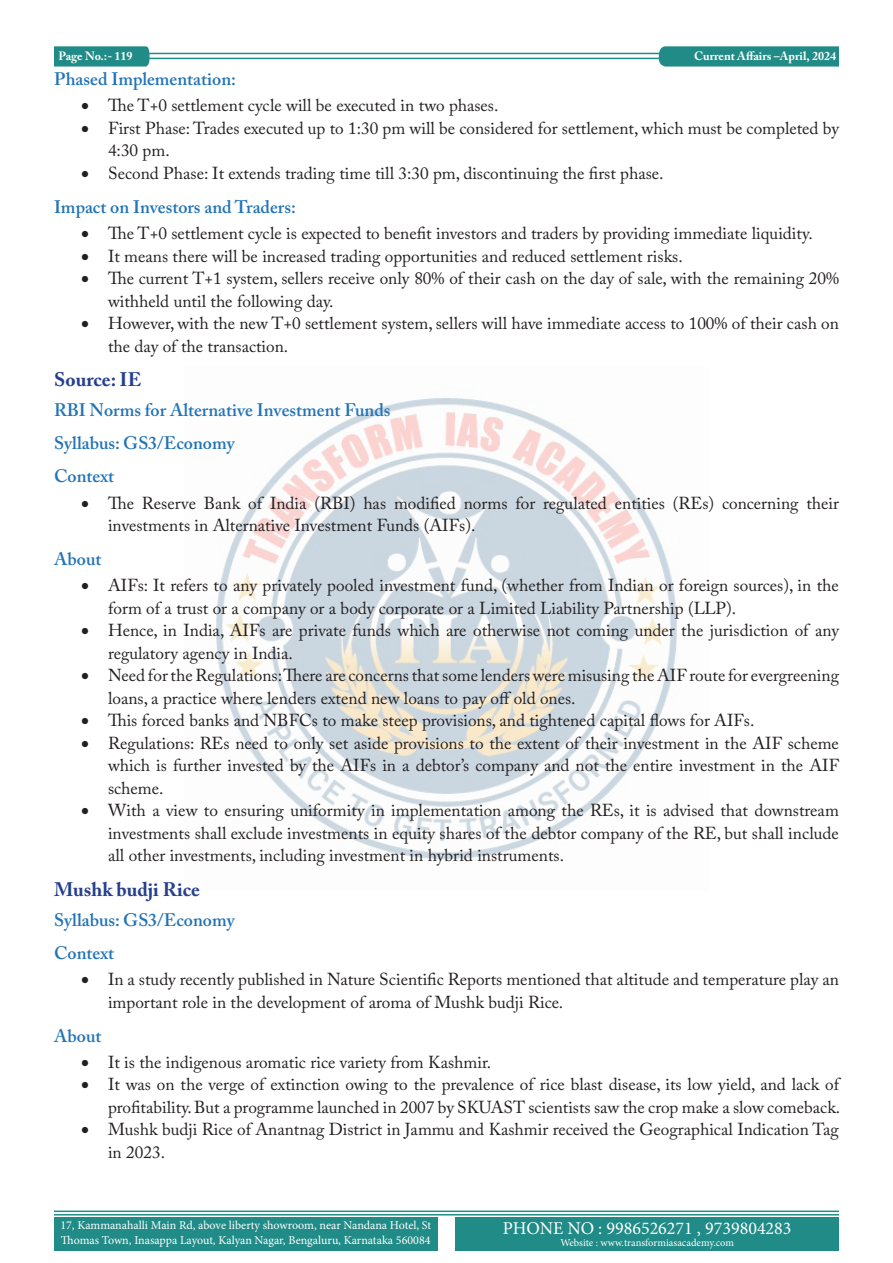
<style>
.page{position:relative;width:893px;height:1263px;background:#fff}
.page>*{position:absolute;margin:0;border:0;box-sizing:border-box;transform-origin:0 0}
.Main_Heading{font:700 19.5px "Adobe Caslon Pro";color:#253f8e}
.Sub_heading{font:600 18px "Adobe Caslon Pro";color:#2374b6}
.t1{font:18px "Minion Pro";color:#fff}
.t2{font:17.25px/22.5px "Adobe Caslon Pro";color:#231f20}
.t3{font:12px/14.4px "Minion Pro";letter-spacing:-.005em;color:#fff}
.t4{font:700 12px "Adobe Caslon Pro";color:#fff}
.t5{font:10.5px "Minion Pro";color:#fff}
</style>
<div class="page">
<hr style="left:148px;top:53px;width:691px;height:1px;background:#208b87">
<hr style="left:148px;top:58px;width:690px;height:1px;background:#208b87">
<svg style="left:54px;top:46px;width:96px;height:21px;background:#2a908c"></svg>
<svg style="left:659px;top:46px;width:180px;height:21px;background:#29908c"></svg>
<hr style="left:54px;top:1210px;width:785px;height:2px;background:#208b87">
<hr style="left:54px;top:1214px;width:785px;height:1px;background:#208b87">
<div style="left:54px;top:1217px;width:383px;height:34px;background:#208b87"></div>
<div style="left:455px;top:1217px;width:384px;height:34px;background:#208b87"></div>
<img style="left:216px;top:398px;width:461px;height:461px">
<p class="t4" style="left:59px;top:49px;width:76px">Page No.:- 119</p>
<p class="t4" style="left:694px;top:49px;width:143px">Current Affairs –April, 2024</p>
<p class="Sub_heading" style="left:54px;top:68px;width:184px">Phased Implementation:</p>
<p class="t2" style="left:81px;top:94px;width:419px">• The T+0 settlement cycle will be executed in two phases.</p>
<p class="t2" style="left:108px;top:117px;width:732px;text-indent:-27px">• First Phase: Trades executed up to 1:30 pm will be considered for settlement, which must be completed by<br>4:30 pm.</p>
<p class="t2" style="left:81px;top:162px;width:584px">• Second Phase: It extends trading time till 3:30 pm, discontinuing the first phase.</p>
<p class="Sub_heading" style="left:54px;top:196px;width:243px">Impact on Investors and Traders:</p>
<p class="t2" style="left:81px;top:222px;width:733px">• The T+0 settlement cycle is expected to benefit investors and traders by providing immediate liquidity.</p>
<p class="t2" style="left:81px;top:244px;width:603px">• It means there will be increased trading opportunities and reduced settlement risks.</p>
<p class="t2" style="left:108px;top:267px;width:732px;text-indent:-27px">• The current T+1 system, sellers receive only 80% of their cash on the day of sale, with the remaining 20% withheld until the following day.</p>
<p class="t2" style="left:108px;top:312px;width:732px;text-indent:-27px">• However, with the new T+0 settlement system, sellers will have immediate access to 100% of their cash on the day of the transaction.</p>
<p class="Main_Heading" style="left:54px;top:368px;width:89px">Source: IE</p>
<p class="Sub_heading" style="left:54px;top:399px;width:338px">RBI Norms for Alternative Investment Funds</p>
<p class="Sub_heading" style="left:54px;top:432px;width:182px">Syllabus: GS3/Economy</p>
<p class="Sub_heading" style="left:54px;top:466px;width:62px">Context</p>
<p class="t2" style="left:108px;top:491px;width:733px;text-indent:-27px">• The Reserve Bank of India (RBI) has modified norms for regulated entities (REs) concerning their investments in Alternative Investment Funds (AIFs).</p>
<p class="Sub_heading" style="left:54px;top:548px;width:49px">About</p>
<p class="t2" style="left:108px;top:574px;width:732px;text-indent:-27px">• AIFs: It refers to any privately pooled investment fund, (whether from Indian or foreign sources), in the form of a trust or a company or a body corporate or a Limited Liability Partnership (LLP).</p>
<p class="t2" style="left:108px;top:619px;width:733px;text-indent:-27px">• Hence, in India, AIFs are private funds which are otherwise not coming under the jurisdiction of any regulatory agency in India.</p>
<p class="t2" style="left:108px;top:664px;width:732px;text-indent:-27px">• Need for the Regulations: There are concerns that some lenders were misusing the AIF route for evergreening loans, a practice where lenders extend new loans to pay off old ones.</p>
<p class="t2" style="left:81px;top:709px;width:675px">• This forced banks and NBFCs to make steep provisions, and tightened capital flows for AIFs.</p>
<p class="t2" style="left:108px;top:732px;width:732px;text-align:justify;text-indent:-27px">• Regulations: REs need to only set aside provisions to the extent of their investment in the AIF scheme which is further invested by the AIFs in a debtor’s company and not the entire investment in the AIF scheme.</p>
<p class="t2" style="left:108px;top:799px;width:732px;text-align:justify;text-indent:-27px">• With a view to ensuring uniformity in implementation among the REs, it is advised that downstream investments shall exclude investments in equity shares of the debtor company of the RE, but shall include all other investments, including investment in hybrid instruments.</p>
<p class="Main_Heading" style="left:54px;top:878px;width:148px">Mushk budji Rice</p>
<p class="Sub_heading" style="left:54px;top:909px;width:182px">Syllabus: GS3/Economy</p>
<p class="Sub_heading" style="left:54px;top:942px;width:62px">Context</p>
<p class="t2" style="left:108px;top:968px;width:732px;text-indent:-27px">• In a study recently published in Nature Scientific Reports mentioned that altitude and temperature play an important role in the development of aroma of Mushk budji Rice.</p>
<p class="Sub_heading" style="left:54px;top:1025px;width:49px">About</p>
<p class="t2" style="left:81px;top:1051px;width:412px">• It is the indigenous aromatic rice variety from Kashmir.</p>
<p class="t2" style="left:81px;top:1073px;width:761px;text-align:right">• It was on the verge of extinction owing to the prevalence of rice blast disease, its low yield, and lack of profitability. But a programme launched in 2007 by SKUAST scientists saw the crop make a slow comeback.</p>
<p class="t2" style="left:108px;top:1118px;width:732px;text-indent:-27px">• Mushk budji Rice of Anantnag District in Jammu and Kashmir received the Geographical Indication Tag in 2023.</p>
<p class="t3" style="left:60px;top:1218px;width:372px">17, Kammanahalli Main Rd, above liberty showroom, near Nandana Hotel, St<br>Thomas Town, Inasappa Layout, Kalyan Nagar, Bengaluru, Karnataka 560084</p>
<p class="t1" style="left:503px;top:1216px;width:290px">PHONE NO : 9986526271 , 9739804283</p>
<p class="t5" style="left:560px;top:1236px;width:175px">Website : www.transformiasacademy.com</p>
</div>
